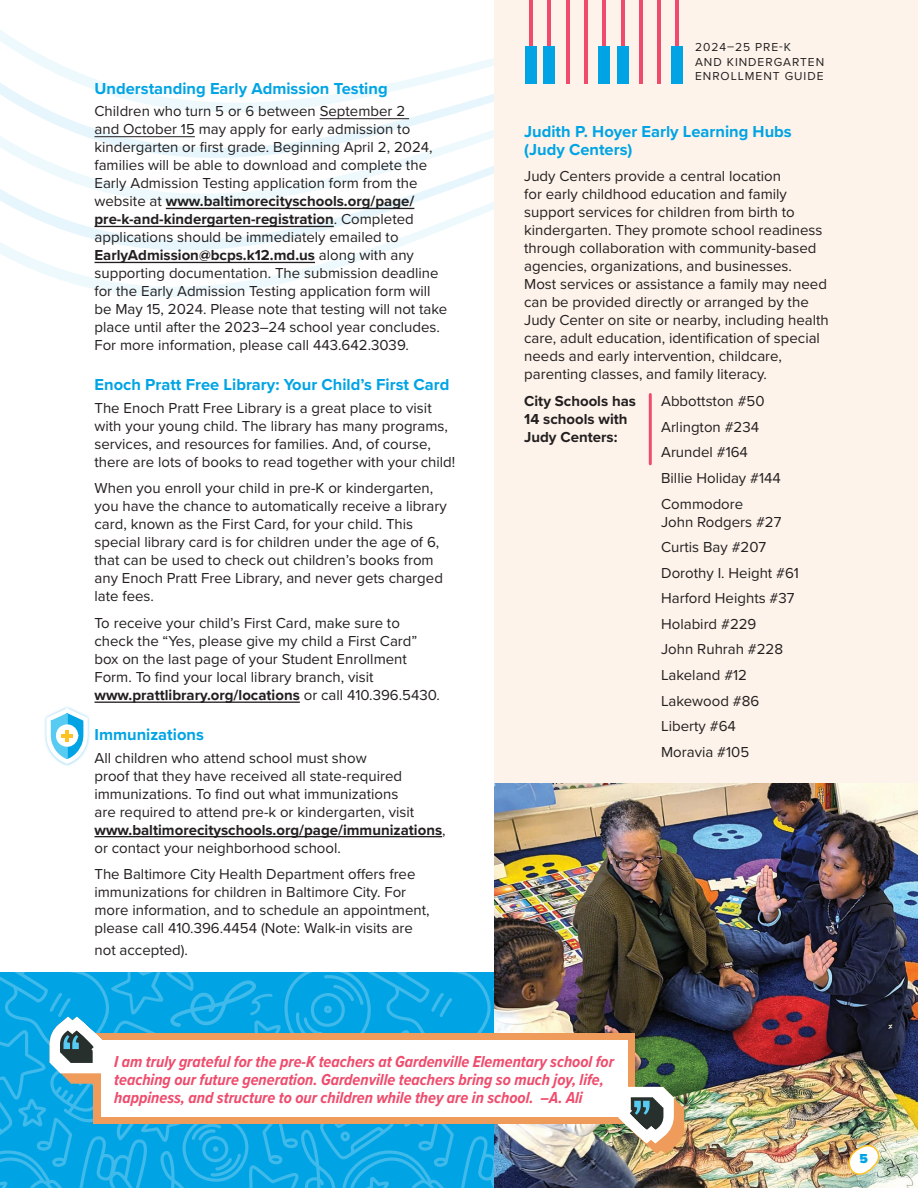
<style>
.page{position:relative;width:918px;height:1188px;background:#fff}
.page>*{position:absolute;margin:0;border:0;box-sizing:border-box;transform-origin:0 0}
.t1{font:italic 700 16.5px/18px "Proxima Nova Cond";color:#ef4c6d}
.HEADING_BLUE{font:700 16.5px/18px "Proxima Nova";color:#00a4e4}
.t2{font:15px/18px "Proxima Nova";color:#231f20}
.t3{font:700 15px/18px "Proxima Nova";color:#231f20}
.t4{font:900 13.5px "Proxima Nova";color:#00a4e4}
.t5{font:12px/14.4px "Proxima Nova";letter-spacing:.08em;color:#231f20}
.s1{font-weight:700}
</style>
<div class="page">
<svg style="left:62px;top:280px;width:433px;height:17px"></svg>
<svg style="left:1px;top:13px;width:494px;height:267px"></svg>
<svg style="left:0;top:30px;width:1px;height:224px"></svg>
<div style="left:495px;top:0;width:423px;height:1188px;background:#fdf3ea"></div>
<hr style="left:320px;top:118px;width:89px;height:1px;background:#231f20">
<hr style="left:94px;top:136px;width:101px;height:1px;background:#231f20">
<hr style="left:166px;top:208px;width:248px;height:1px;background:#231f20">
<hr style="left:94px;top:226px;width:240px;height:1px;background:#231f20">
<hr style="left:94px;top:262px;width:221px;height:1px;background:#231f20">
<hr style="left:94px;top:702px;width:206px;height:1px;background:#231f20">
<hr style="left:94px;top:836px;width:348px;height:1px;background:#231f20">
<div style="left:44px;top:706px;width:47px;height:61px;background:#00a4e4;opacity:.4"></div>
<svg style="left:46px;top:708px;width:42px;height:56px"></svg>
<hr style="left:649px;top:394px;width:3px;height:70px;background:#ef4c6d">
<img style="left:495px;top:783px;width:423px;height:405px">
<svg style="left:0;top:972px;width:684px;height:216px;background:#3d99b8"></svg>
<div style="left:101px;top:1041px;width:527px;height:76px;background:#fff"></div>
<svg style="left:848px;top:1143px;width:32px;height:33px"></svg>
<hr style="left:548px;top:0;width:3px;height:84px;background:#ef4c6d">
<hr style="left:529px;top:0;width:4px;height:84px;background:#ef4c6d">
<hr style="left:584px;top:0;width:4px;height:84px;background:#ef4c6d">
<hr style="left:566px;top:0;width:3px;height:84px;background:#ef4c6d">
<hr style="left:621px;top:0;width:3px;height:84px;background:#ef4c6d">
<hr style="left:602px;top:0;width:4px;height:84px;background:#ef4c6d">
<hr style="left:657px;top:0;width:4px;height:84px;background:#ef4c6d">
<hr style="left:639px;top:0;width:4px;height:84px;background:#ef4c6d">
<hr style="left:676px;top:0;width:3px;height:84px;background:#ef4c6d">
<div style="left:525px;top:46px;width:12px;height:38px;background:#00a4e4"></div>
<div style="left:544px;top:46px;width:11px;height:38px;background:#00a4e4"></div>
<div style="left:599px;top:46px;width:11px;height:38px;background:#00a4e4"></div>
<div style="left:617px;top:46px;width:12px;height:38px;background:#00a4e4"></div>
<div style="left:671px;top:46px;width:12px;height:38px;background:#00a4e4"></div>
<p class="HEADING_BLUE" style="left:94px;top:79px;width:295px">Understanding Early Admission Testing</p>
<p class="t2" style="left:94px;top:102px;width:354px">Children who turn 5 or 6 between September 2<br>and October 15 may apply for early admission to kindergarten or first grade. Beginning April 2, 2024, families will be able to download and complete the Early Admission Testing application form from the website at <span class="s1">www.baltimorecityschools.org/page/ pre-k-and-kindergarten-registration</span>. Completed applications should be immediately emailed to <span class="s1">EarlyAdmission@bcps.k12.md.us</span> along with any supporting documentation. The submission deadline for the Early Admission Testing application form will be May 15, 2024. Please note that testing will not take place until after the 2023–24 school year concludes.<br>For more information, please call 443.642.3039.</p>
<p class="HEADING_BLUE" style="left:94px;top:376px;width:356px">Enoch Pratt Free Library: Your Child’s First Card</p>
<p class="t2" style="left:94px;top:398px;width:362px">The Enoch Pratt Free Library is a great place to visit with your young child. The library has many programs, services, and resources for families. And, of course, there are lots of books to read together with your child!</p>
<p class="t2" style="left:94px;top:479px;width:354px">When you enroll your child in pre-K or kindergarten, you have the chance to automatically receive a library card, known as the First Card, for your child. This special library card is for children under the age of 6, that can be used to check out children’s books from any Enoch Pratt Free Library, and never gets charged late fees.</p>
<p class="t2" style="left:94px;top:613px;width:347px">To receive your child’s First Card, make sure to check the “Yes, please give my child a First Card” box on the last page of your Student Enrollment Form. To find your local library branch, visit <span class="s1">www.prattlibrary.org/locations</span> or call 410.396.5430.</p>
<p class="HEADING_BLUE" style="left:94px;top:725px;width:111px">Immunizations</p>
<p class="t2" style="left:94px;top:748px;width:353px">All children who attend school must show<br>proof that they have received all state-required immunizations. To find out what immunizations<br>are required to attend pre-k or kindergarten, visit <span class="s1">www.baltimorecityschools.org/page/immunizations</span>, or contact your neighborhood school.</p>
<p class="t2" style="left:94px;top:865px;width:337px">The Baltimore City Health Department offers free immunizations for children in Baltimore City. For more information, and to schedule an appointment, please call 410.396.4454 (Note: Walk-in visits are</p>
<p class="t2" style="left:94px;top:940px;width:95px">not accepted).</p>
<p class="t5" style="left:695px;top:40px;width:131px">2024–25 PRE-K<br>AND KINDERGARTEN<br>ENROLLMENT GUIDE</p>
<p class="HEADING_BLUE" style="left:524px;top:122px;width:269px">Judith P. Hoyer Early Learning Hubs (Judy Centers)</p>
<p class="t2" style="left:524px;top:167px;width:306px">Judy Centers provide a central location<br>for early childhood education and family support services for children from birth to kindergarten. They promote school readiness through collaboration with community-based agencies, organizations, and businesses.<br>Most services or assistance a family may need can be provided directly or arranged by the Judy Center on site or nearby, including health care, adult education, identification of special needs and early intervention, childcare, parenting classes, and family literacy.</p>
<p class="t3" style="left:524px;top:392px;width:113px">City Schools has<br>14 schools with<br>Judy Centers:</p>
<p class="t2" style="left:661px;top:388px;width:121px;line-height:25.5px">Abbottston #50<br>Arlington #234<br>Arundel #164<br>Billie Holiday #144<br>Commodore</p>
<p class="t2" style="left:661px;top:508px;width:139px;line-height:25.5px">John Rodgers #27<br>Curtis Bay #207<br>Dorothy I. Height #61<br>Harford Heights #37<br>Holabird #229<br>John Ruhrah #228<br>Lakeland #12<br>Lakewood #86<br>Liberty #64<br>Moravia #105</p>
<p class="t1" style="left:114px;top:1052px;width:501px">I am truly grateful for the pre-K teachers at Gardenville Elementary school for teaching our future generation. Gardenville teachers bring so much joy, life, happiness, and structure to our children while they are in school. –A. Ali</p>
<p class="t4" style="left:859px;top:1149px;width:10px">5</p>
</div>
